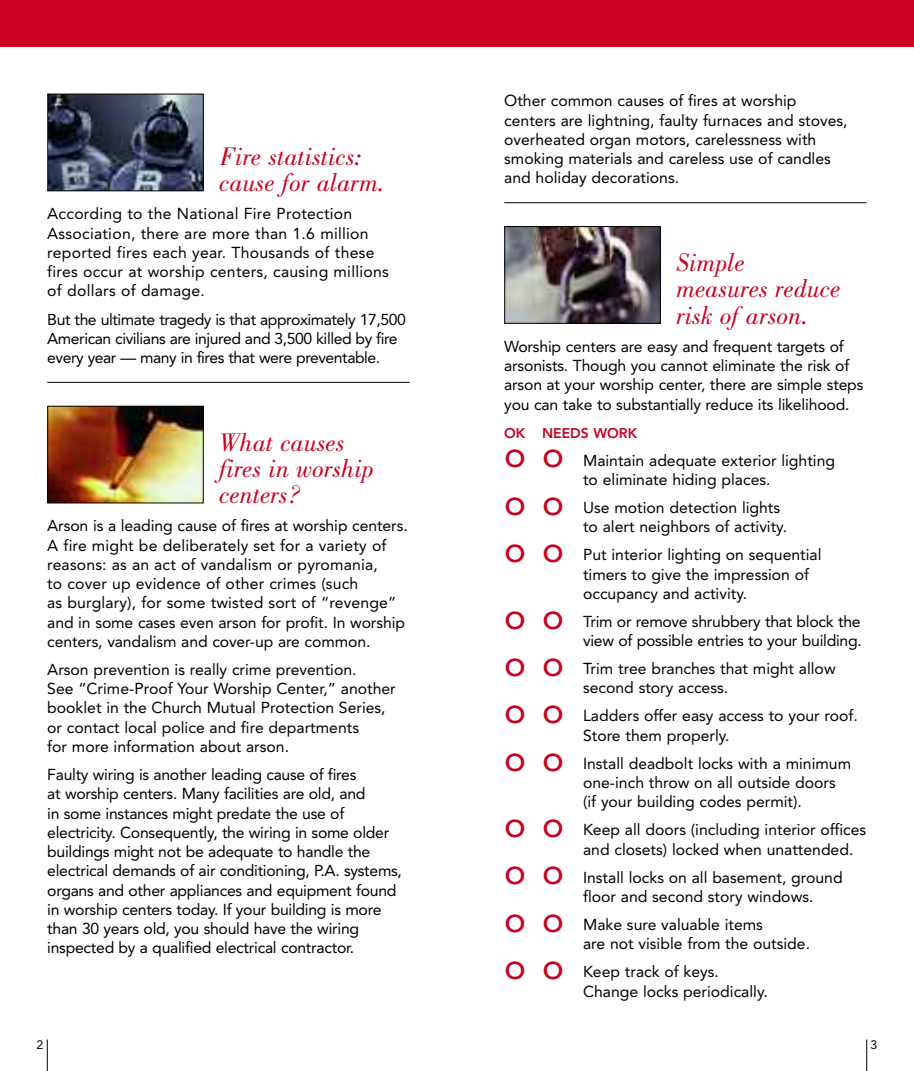
<style>
.page{position:relative;width:914px;height:1071px;background:#fff}
.page>*{position:absolute;margin:0;border:0;box-sizing:border-box;transform-origin:0 0}
.t1{font:36.75px "Avenir";color:#c90021}
.t2{font:italic 26.25px/26.2px "Bodoni";color:#c90021}
.t3{font:15.75px/19.2px "Avenir";color:#000}
.t4{font:15.75px/19.2px "Avenir";letter-spacing:-.03em;color:#000}
.t5{font:800 14px "Avenir";color:#c90021}
.t6{font:12.25px "Avenir";color:#000}
</style>
<div class="page">
<div style="left:0;top:0;width:457px;height:47px;background:#c90021"></div>
<hr style="left:47px;top:1040px;width:1px;height:31px;background:#000">
<div style="left:457px;top:0;width:457px;height:47px;background:#c90021"></div>
<hr style="left:866px;top:1040px;width:1px;height:31px;background:#000">
<hr style="left:47px;top:382px;width:363px;height:1px;background:#000">
<hr style="left:504px;top:202px;width:362px;height:1px;background:#000">
<img style="left:49px;top:96px;width:153px;height:93px">
<div style="left:47px;top:94px;width:157px;height:97px;border:1px solid #000"></div>
<img style="left:506px;top:228px;width:152px;height:94px">
<div style="left:504px;top:226px;width:156px;height:98px;border:1px solid #000"></div>
<img style="left:49px;top:408px;width:153px;height:93px">
<div style="left:47px;top:406px;width:157px;height:97px;border:1px solid #000"></div>
<h2 class="t2" style="left:219px;top:146px;width:167px">Fire statistics: cause for alarm.</h2>
<p class="t3" style="left:47px;top:206px;width:343px">According to the National Fire Protection Association, there are more than 1.6 million reported fires each year. Thousands of these fires occur at worship centers, causing millions of dollars of damage.</p>
<p class="t4" style="left:47px;top:311px;width:360px">But the ultimate tragedy is that approximately 17,500<br>American civilians are injured and 3,500 killed by fire every year — many in fires that were preventable.</p>
<h2 class="t2" style="left:219px;top:432px;width:156px">What causes fires in worship centers?</h2>
<p class="t3" style="left:47px;top:518px;width:362px">Arson is a leading cause of fires at worship centers.<br>A fire might be deliberately set for a variety of reasons: as an act of vandalism or pyromania,<br>to cover up evidence of other crimes (such<br>as burglary), for some twisted sort of “revenge” and in some cases even arson for profit. In worship centers, vandalism and cover-up are common.</p>
<p class="t3" style="left:47px;top:661px;width:350px">Arson prevention is really crime prevention.<br>See “Crime-Proof Your Worship Center,” another booklet in the Church Mutual Protection Series, or contact local police and fire departments<br>for more information about arson.</p>
<p class="t3" style="left:47px;top:766px;width:356px">Faulty wiring is another leading cause of fires<br>at worship centers. Many facilities are old, and<br>in some instances might predate the use of electricity. Consequently, the wiring in some older buildings might not be adequate to handle the electrical demands of air conditioning, P.A. systems, organs and other appliances and equipment found in worship centers today. If your building is more than 30 years old, you should have the wiring inspected by a qualified electrical contractor.</p>
<p class="t6" style="left:37px;top:1039px;width:8px">2</p>
<p class="t3" style="left:504px;top:93px;width:345px">Other common causes of fires at worship centers are lightning, faulty furnaces and stoves, overheated organ motors, carelessness with smoking materials and careless use of candles and holiday decorations.</p>
<h2 class="t2" style="left:676px;top:252px;width:166px">Simple measures reduce risk of arson.</h2>
<p class="t3" style="left:504px;top:338px;width:361px">Worship centers are easy and frequent targets of arsonists. Though you cannot eliminate the risk of arson at your worship center, there are simple steps you can take to substantially reduce its likelihood.</p>
<p class="t5" style="left:504px;top:427px;width:135px">OK NEEDS WORK</p>
<h1 class="t1" style="left:504px;top:440px;width:61px">o o</h1>
<p class="t3" style="left:583px;top:452px;width:253px">Maintain adequate exterior lighting to eliminate hiding places.</p>
<h1 class="t1" style="left:504px;top:487px;width:61px">o o</h1>
<p class="t3" style="left:583px;top:499px;width:205px">Use motion detection lights to alert neighbors of activity.</p>
<h1 class="t1" style="left:504px;top:534px;width:61px">o o</h1>
<p class="t3" style="left:583px;top:547px;width:240px">Put interior lighting on sequential timers to give the impression of occupancy and activity.</p>
<h1 class="t1" style="left:504px;top:601px;width:61px">o o</h1>
<p class="t3" style="left:583px;top:613px;width:280px">Trim or remove shrubbery that block the view of possible entries to your building.</p>
<h1 class="t1" style="left:504px;top:648px;width:61px">o o</h1>
<p class="t3" style="left:583px;top:660px;width:254px">Trim tree branches that might allow second story access.</p>
<h1 class="t1" style="left:504px;top:695px;width:61px">o o</h1>
<p class="t3" style="left:583px;top:708px;width:276px">Ladders offer easy access to your roof.<br>Store them properly.</p>
<h1 class="t1" style="left:504px;top:743px;width:61px">o o</h1>
<p class="t3" style="left:583px;top:755px;width:269px">Install deadbolt locks with a minimum one-inch throw on all outside doors (if your building codes permit).</p>
<h1 class="t1" style="left:504px;top:809px;width:61px">o o</h1>
<p class="t3" style="left:583px;top:822px;width:285px">Keep all doors (including interior offices and closets) locked when unattended.</p>
<h1 class="t1" style="left:504px;top:857px;width:61px">o o</h1>
<p class="t3" style="left:583px;top:869px;width:261px">Install locks on all basement, ground floor and second story windows.</p>
<h1 class="t1" style="left:504px;top:904px;width:61px">o o</h1>
<p class="t3" style="left:583px;top:916px;width:228px">Make sure valuable items<br>are not visible from the outside.</p>
<h1 class="t1" style="left:504px;top:951px;width:61px">o o</h1>
<p class="t3" style="left:583px;top:964px;width:186px">Keep track of keys.<br>Change locks periodically.</p>
<p class="t6" style="left:870px;top:1039px;width:8px">3</p>
</div>
